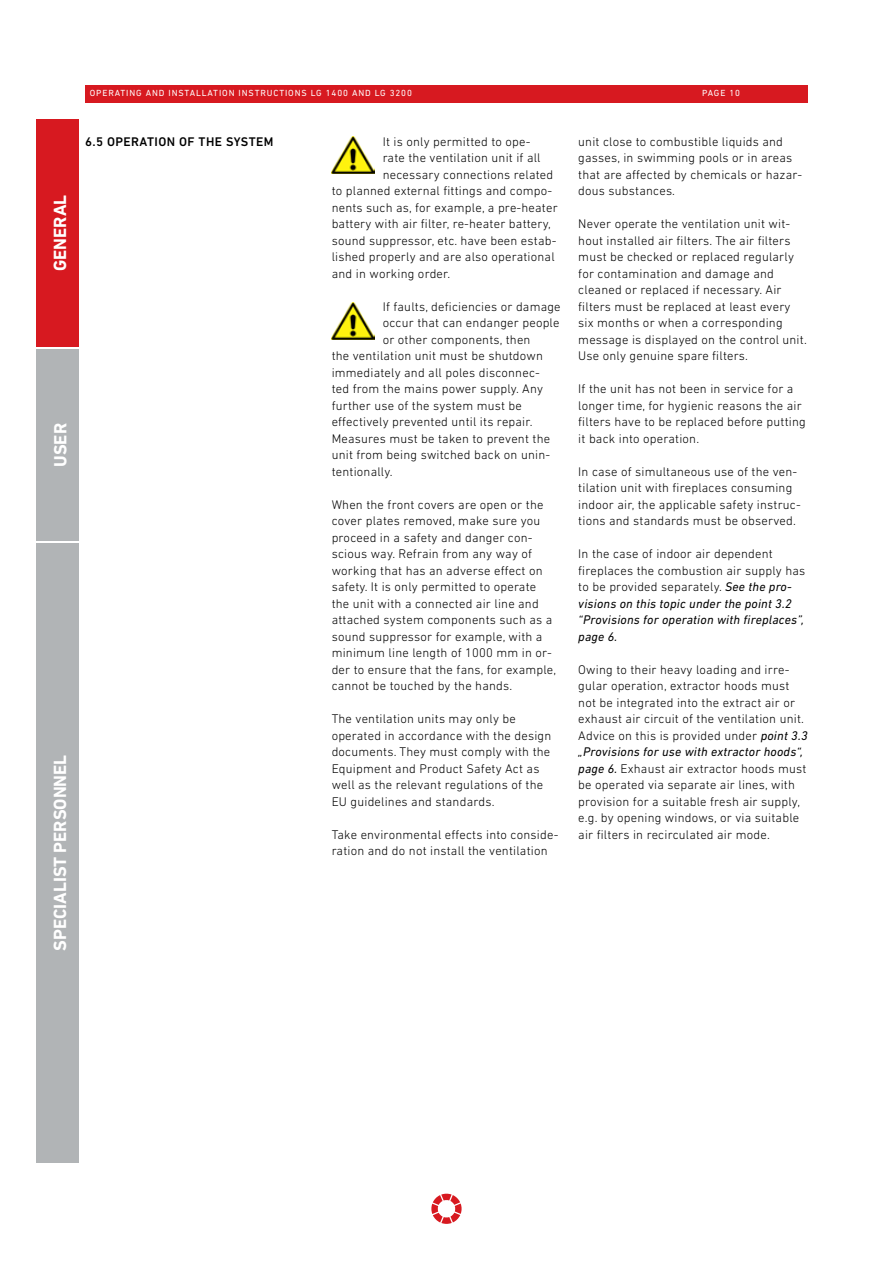
<style>
.page{position:relative;width:893px;height:1263px;background:#fff}
.page>*{position:absolute;margin:0;border:0;box-sizing:border-box;transform-origin:0 0}
.t1{font:700 18px "DIN Next LT Pro";color:#fff}
.t2{font:300 12.75px/16.5px "DIN Next LT Pro";letter-spacing:.015em;color:#000}
.t3{font:italic 12.75px/16.5px "DIN Next LT Pro";letter-spacing:.015em;color:#000}
.t4{font:500 12.75px "DIN Next LT Pro";letter-spacing:.035em;color:#000}
.t5{font:9px "DIN Next LT Pro";letter-spacing:.1em;color:#fff}
.s1{font-weight:300;font-style:normal}
.s2{font-weight:400;font-style:italic}
</style>
<div class="page">
<svg style="left:431px;top:1194px;width:31px;height:30px"></svg>
<div style="left:85px;top:85px;width:723px;height:17px;background:#d71920"></div>
<div style="left:36px;top:349px;width:43px;height:192px;background:#b1b4b6"></div>
<div style="left:36px;top:119px;width:43px;height:228px;background:#d71920"></div>
<div style="left:36px;top:543px;width:43px;height:619px;background:#b1b4b6"></div>
<img style="left:332px;top:136px;width:42px;height:37px">
<img style="left:332px;top:302px;width:42px;height:38px">
<h1 class="t1" style="left:50px;top:271px;width:78px;rotate:-90deg">GENERAL</h1>
<h1 class="t1" style="left:50px;top:467px;width:45px;rotate:-90deg">USER</h1>
<h1 class="t1" style="left:50px;top:951px;width:198px;rotate:-90deg">SPECIALIST PERSONNEL</h1>
<p class="t5" style="left:90px;top:88px;width:324px">OPERATING AND INSTALLATION INSTRUCTIONS LG 1400 AND LG 3200</p>
<p class="t5" style="left:702px;top:88px;width:39px">PAGE 10</p>
<p class="t4" style="left:85px;top:134px;width:190px">6.5 OPERATION OF THE SYSTEM</p>
<p class="t2" style="left:383px;top:133px;width:149px">It is only permitted to ope-</p>
<p class="t2" style="left:383px;top:150px;width:159px">rate the ventilation unit if all</p>
<p class="t2" style="left:383px;top:166px;width:172px">necessary connections related</p>
<p class="t2" style="left:332px;top:183px;width:222px">to planned external fittings and compo-</p>
<p class="t2" style="left:332px;top:199px;width:228px">nents such as, for example, a pre-heater</p>
<p class="t2" style="left:332px;top:216px;width:221px">battery with air filter, re-heater battery,</p>
<p class="t2" style="left:332px;top:232px;width:226px">sound suppressor, etc. have been estab-</p>
<p class="t2" style="left:332px;top:249px;width:224px">lished properly and are also operational</p>
<p class="t2" style="left:332px;top:265px;width:120px">and in working order.</p>
<p class="t2" style="left:383px;top:298px;width:179px">If faults, deficiencies or damage</p>
<p class="t2" style="left:383px;top:315px;width:178px">occur that can endanger people</p>
<p class="t2" style="left:383px;top:331px;width:149px">or other components, then</p>
<p class="t2" style="left:332px;top:348px;width:213px">the ventilation unit must be shutdown</p>
<p class="t2" style="left:332px;top:364px;width:210px">immediately and all poles disconnec-</p>
<p class="t2" style="left:332px;top:381px;width:213px">ted from the mains power supply. Any</p>
<p class="t2" style="left:332px;top:397px;width:192px">further use of the system must be</p>
<p class="t2" style="left:332px;top:414px;width:203px">effectively prevented until its repair.</p>
<p class="t2" style="left:332px;top:430px;width:220px">Measures must be taken to prevent the</p>
<p class="t2" style="left:332px;top:447px;width:220px">unit from being switched back on unin-</p>
<p class="t2" style="left:332px;top:463px;width:62px">tentionally.</p>
<p class="t2" style="left:332px;top:496px;width:226px">When the front covers are open or the cover plates removed, make sure you proceed in a safety and danger con&shy;scious way. Refrain from any way of working that has an adverse effect on safety. It is only permitted to operate the unit with a connected air line and attached system components such as a sound suppressor for example, with a minimum line length of 1000 mm in or&shy;der to ensure that the fans, for example, cannot be touched by the hands.</p>
<p class="t2" style="left:332px;top:711px;width:221px">The ventilation units may only be operated in accordance with the design documents. They must comply with the Equipment and Product Safety Act as well as the relevant regulations of the EU guidelines and standards.</p>
<p class="t2" style="left:332px;top:826px;width:228px">Take environmental effects into conside&shy;ration and do not install the ventilation</p>
<p class="t2" style="left:578px;top:133px;width:225px">unit close to combustible liquids and gasses, in swimming pools or in areas that are affected by chemicals or hazar&shy;dous substances.</p>
<p class="t2" style="left:578px;top:216px;width:230px">Never operate the ventilation unit wit&shy;hout installed air filters. The air filters must be checked or replaced regularly for contamination and damage and cleaned or replaced if necessary. Air filters must be replaced at least every six months or when a corresponding message is displayed on the control unit.<br>Use only genuine spare filters.</p>
<p class="t2" style="left:578px;top:381px;width:229px">If the unit has not been in service for a longer time, for hygienic reasons the air filters have to be replaced before putting it back into operation.</p>
<p class="t2" style="left:578px;top:463px;width:224px">In case of simultaneous use of the ven&shy;tilation unit with fireplaces consuming indoor air, the applicable safety instruc&shy;tions and standards must be observed.</p>
<p class="t3" style="left:578px;top:546px;width:228px"><span class="s1">In the case of indoor air dependent fireplaces the combustion air supply has to be provided separately.</span> See the pro&shy;visions on this topic under the point 3.2 “Provisions for operation with fireplaces”, page 6.</p>
<p class="t2" style="left:578px;top:661px;width:231px">Owing to their heavy loading and irre&shy;gular operation, extractor hoods must not be integrated into the extract air or exhaust air circuit of the ventilation unit.<br>Advice on this is provided under <span class="s2">point 3.3 „Provisions for use with extractor hoods“, page 6.</span> Exhaust air extractor hoods must be operated via separate air lines, with provision for a suitable fresh air supply, e.g. by opening windows, or via suitable air filters in recirculated air mode.</p>
</div>
